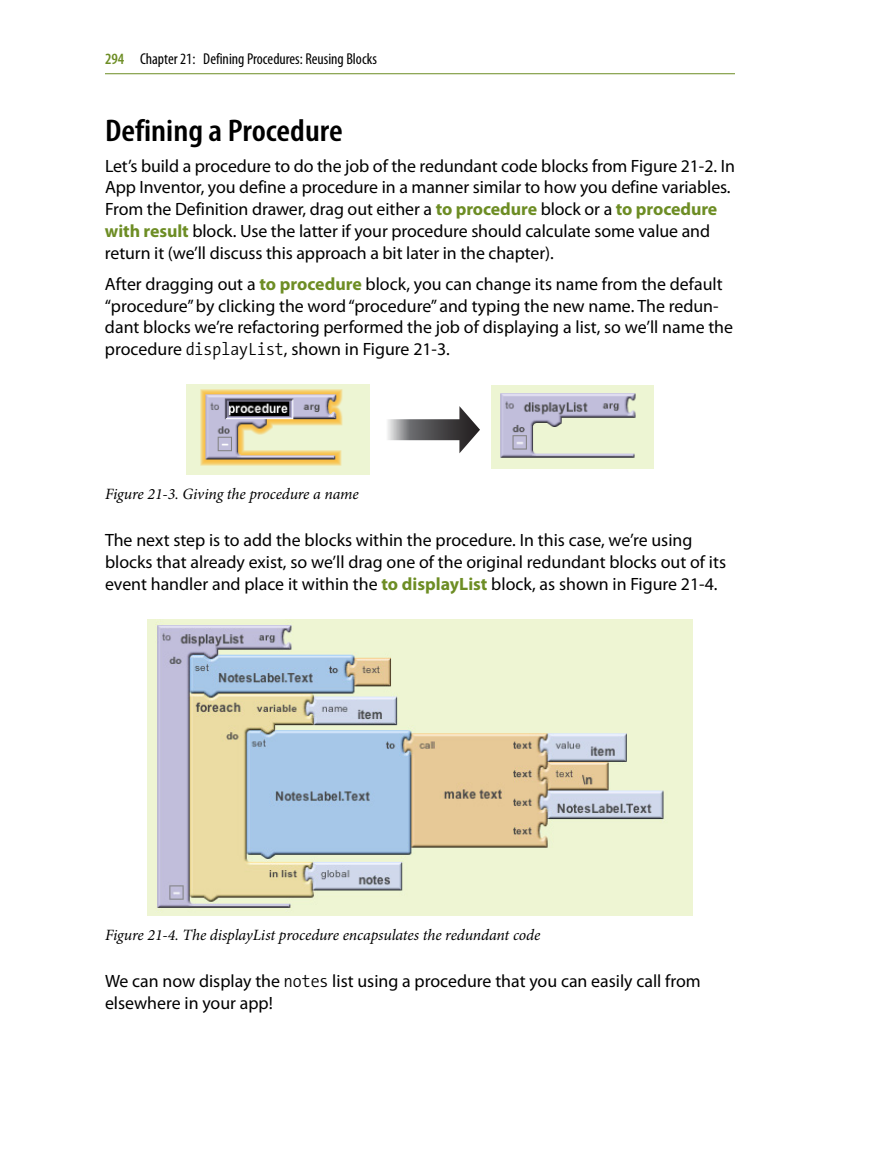
<style>
.page{position:relative;width:882px;height:1158px;background:#fff}
.page>*{position:absolute;margin:0;border:0;box-sizing:border-box;transform-origin:0 0}
.t1{font:600 condensed 31.5px "Myriad Pro";color:#000;scale:1.1 1}
.t2{font:17.85px/21.9px "Myriad Pro";color:#000}
.t3{font:italic 15.75px "Minion Pro";letter-spacing:-.01em;color:#000}
.t4{font:condensed 15.75px "Myriad Pro";color:#000}
.s1{font-weight:600;color:#6d8d24}
.s2{font-weight:700;color:#6d8d24}
.s3{font-family:"The Sans Mono Cd W4";font-weight:300}
</style>
<div class="page">
<hr style="left:105px;top:73px;width:630px;height:1px;background:#6d8d24">
<img style="left:187px;top:385px;width:183px;height:89px">
<img style="left:491px;top:385px;width:162px;height:83px">
<svg style="left:387px;top:406px;width:93px;height:47px"></svg>
<img style="left:147px;top:619px;width:546px;height:296px">
<p class="t4" style="left:105px;top:50px;width:273px"><span class="s1">294</span> Chapter 21: Defining Procedures: Reusing Blocks</p>
<h1 class="t1" style="left:105px;top:111px;width:218px">Defining a Procedure</h1>
<p class="t2" style="left:105px;top:154px;width:631px">Let’s build a procedure to do the job of the redundant code blocks from Figure 21-2. In App Inventor, you define a procedure in a manner similar to how you define variables.<br>From the Definition drawer, drag out either a <span class="s2">to procedure</span> block or a <span class="s2">to procedure with result</span> block. Use the latter if your procedure should calculate some value and return it (we’ll discuss this approach a bit later in the chapter).</p>
<p class="t2" style="left:105px;top:272px;width:630px">After dragging out a <span class="s2">to procedure</span> block, you can change its name from the default “procedure” by clicking the word “procedure” and typing the new name. The redun&shy;dant blocks we’re refactoring performed the job of displaying a list, so we’ll name the procedure <span class="s3">displayList</span>, shown in Figure 21-3.</p>
<p class="t3" style="left:105px;top:483px;width:255px">Figure 21-3. Giving the procedure a name</p>
<p class="t2" style="left:105px;top:529px;width:623px">The next step is to add the blocks within the procedure. In this case, we’re using blocks that already exist, so we’ll drag one of the original redundant blocks out of its event handler and place it within the <span class="s2">to displayList</span> block, as shown in Figure 21-4.</p>
<p class="t3" style="left:105px;top:924px;width:437px">Figure 21-4. The displayList procedure encapsulates the redundant code</p>
<p class="t2" style="left:105px;top:970px;width:597px">We can now display the <span class="s3">notes</span> list using a procedure that you can easily call from elsewhere in your app!</p>
</div>
